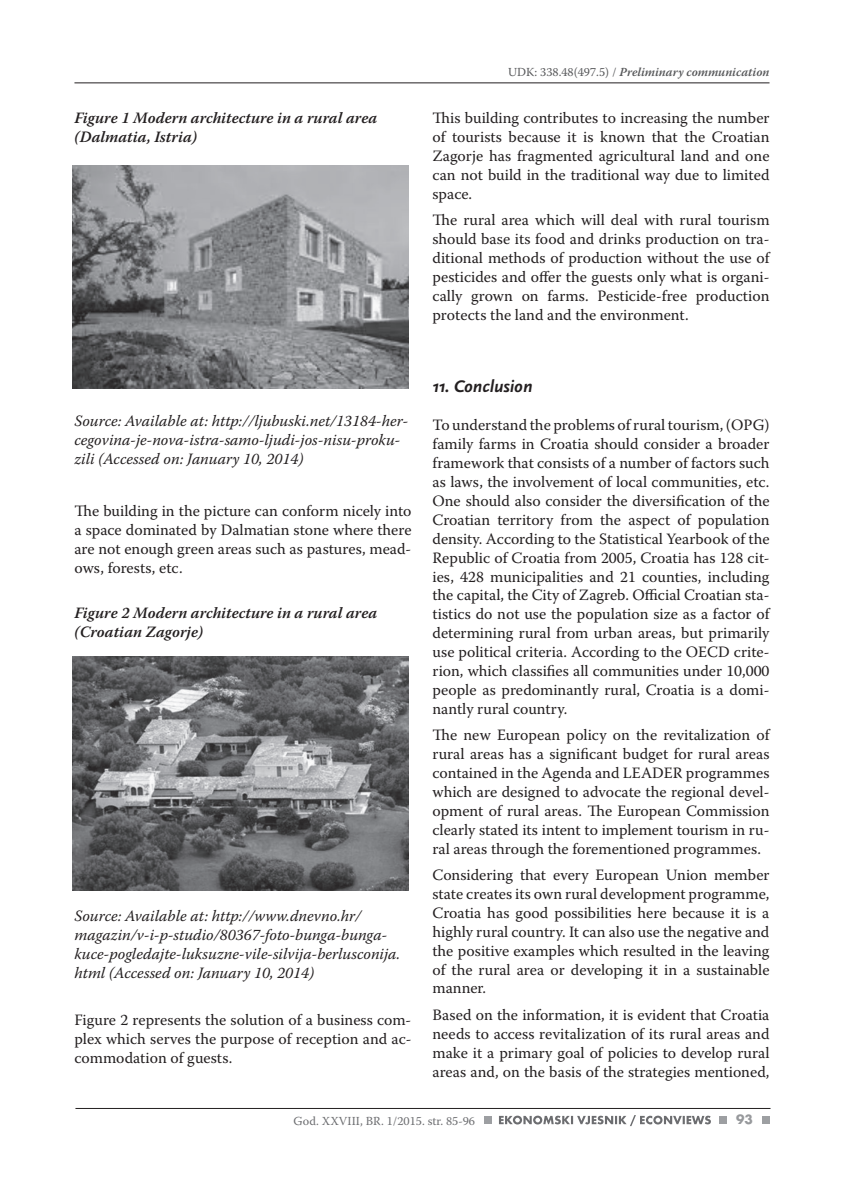
<style>
.page{position:relative;width:844px;height:1191px;background:#fff}
.page>*{position:absolute;margin:0;border:0;box-sizing:border-box;transform-origin:0 0}
.t1{font:italic 700 17.5px "Scala Sans Pro";color:#231f20}
.t2{font:15.75px/18.9px "Warnock Pro";color:#231f20;text-align:justify}
.t3{font:italic 15.75px/18.9px "Warnock Pro";color:#231f20}
.t4{font:italic 600 15.75px/18.9px "Warnock Pro";color:#231f20}
.t5{font:700 14px "Futura TOT";color:#97999c}
.t6{font:italic 600 12.25px "Warnock Pro";color:#57585a}
.t7{font:12.25px "Warnock Pro";color:#6c6d70}
.s1{font-weight:400;font-style:normal}
</style>
<div class="page">
<hr style="left:74px;top:83px;width:695px;height:1px;background:#231f20">
<hr style="left:75px;top:1108px;width:695px;height:1px;background:#231f20">
<div style="left:483px;top:1115px;width:8px;height:8px;background:#9d9fa2"></div>
<div style="left:718px;top:1115px;width:8px;height:8px;background:#9d9fa2"></div>
<div style="left:761px;top:1115px;width:8px;height:8px;background:#9d9fa2"></div>
<svg style="left:499px;top:1115px;width:211px;height:11px"></svg>
<img style="left:73px;top:165px;width:335px;height:223px">
<img style="left:73px;top:657px;width:335px;height:233px">
<p class="t4" style="left:74px;top:108px;width:304px">Figure 1 Modern architecture in a rural area (Dalmatia, Istria)</p>
<p class="t6" style="left:508px;top:65px;width:263px"><span class="s1">UDK: 338.48(497.5) /</span> Preliminary communication</p>
<p class="t2" style="left:432px;top:108px;width:338px">This building contributes to increasing the number of tourists because it is known that the Croatian Zagorje has fragmented agricultural land and one can not build in the traditional way due to limited space.</p>
<p class="t2" style="left:432px;top:210px;width:338px">The rural area which will deal with rural tourism should base its food and drinks production on tra&shy;ditional methods of production without the use of pesticides and offer the guests only what is organi&shy;cally grown on farms. Pesticide-free production protects the land and the environment.</p>
<p class="t1" style="left:432px;top:376px;width:101px">11. Conclusion</p>
<p class="t2" style="left:432px;top:415px;width:338px">To understand the problems of rural tourism, (OPG) family farms in Croatia should consider a broader framework that consists of a number of factors such as laws, the involvement of local communities, etc.<br>One should also consider the diversification of the Croatian territory from the aspect of population density. According to the Statistical Yearbook of the Republic of Croatia from 2005, Croatia has 128 cit&shy;ies, 428 municipalities and 21 counties, including the capital, the City of Zagreb. Official Croatian sta&shy;tistics do not use the population size as a factor of determining rural from urban areas, but primarily use political criteria. According to the OECD crite&shy;rion, which classifies all communities under 10,000 people as predominantly rural, Croatia is a domi&shy;nantly rural country.</p>
<p class="t2" style="left:432px;top:725px;width:338px">The new European policy on the revitalization of rural areas has a significant budget for rural areas contained in the Agenda and LEADER programmes which are designed to advocate the regional devel&shy;opment of rural areas. The European Commission clearly stated its intent to implement tourism in ru&shy;ral areas through the forementioned programmes.</p>
<p class="t2" style="left:432px;top:865px;width:338px">Considering that every European Union member state creates its own rural development programme, Croatia has good possibilities here because it is a highly rural country. It can also use the negative and the positive examples which resulted in the leaving of the rural area or developing it in a sustainable manner.</p>
<p class="t2" style="left:432px;top:1005px;width:338px">Based on the information, it is evident that Croatia needs to access revitalization of its rural areas and make it a primary goal of policies to develop rural areas and, on the basis of the strategies mentioned,</p>
<p class="t7" style="left:293px;top:1113px;width:183px">God. XXVIII, BR. 1/2015. str. 85-96</p>
<p class="t3" style="left:74px;top:411px;width:335px">Source: Available at: http://ljubuski.net/13184-her&shy;cegovina-je-nova-istra-samo-ljudi-jos-nisu-proku&shy;zili (Accessed on: January 10, 2014)</p>
<p class="t2" style="left:74px;top:501px;width:338px">The building in the picture can conform nicely into a space dominated by Dalmatian stone where there are not enough green areas such as pastures, mead&shy;ows, forests, etc.</p>
<p class="t4" style="left:74px;top:603px;width:304px">Figure 2 Modern architecture in a rural area (Croatian Zagorje)</p>
<p class="t3" style="left:74px;top:906px;width:327px">Source: Available at: http://www.dnevno.hr/ magazin/v-i-p-studio/80367-foto-bunga-bunga&shy;kuce-pogledajte-luksuzne-vile-silvija-berlusconija. html (Accessed on: January 10, 2014)</p>
<p class="t2" style="left:74px;top:1010px;width:338px">Figure 2 represents the solution of a business com&shy;plex which serves the purpose of reception and ac&shy;commodation of guests.</p>
<p class="t5" style="left:736px;top:1111px;width:18px">93</p>
</div>
